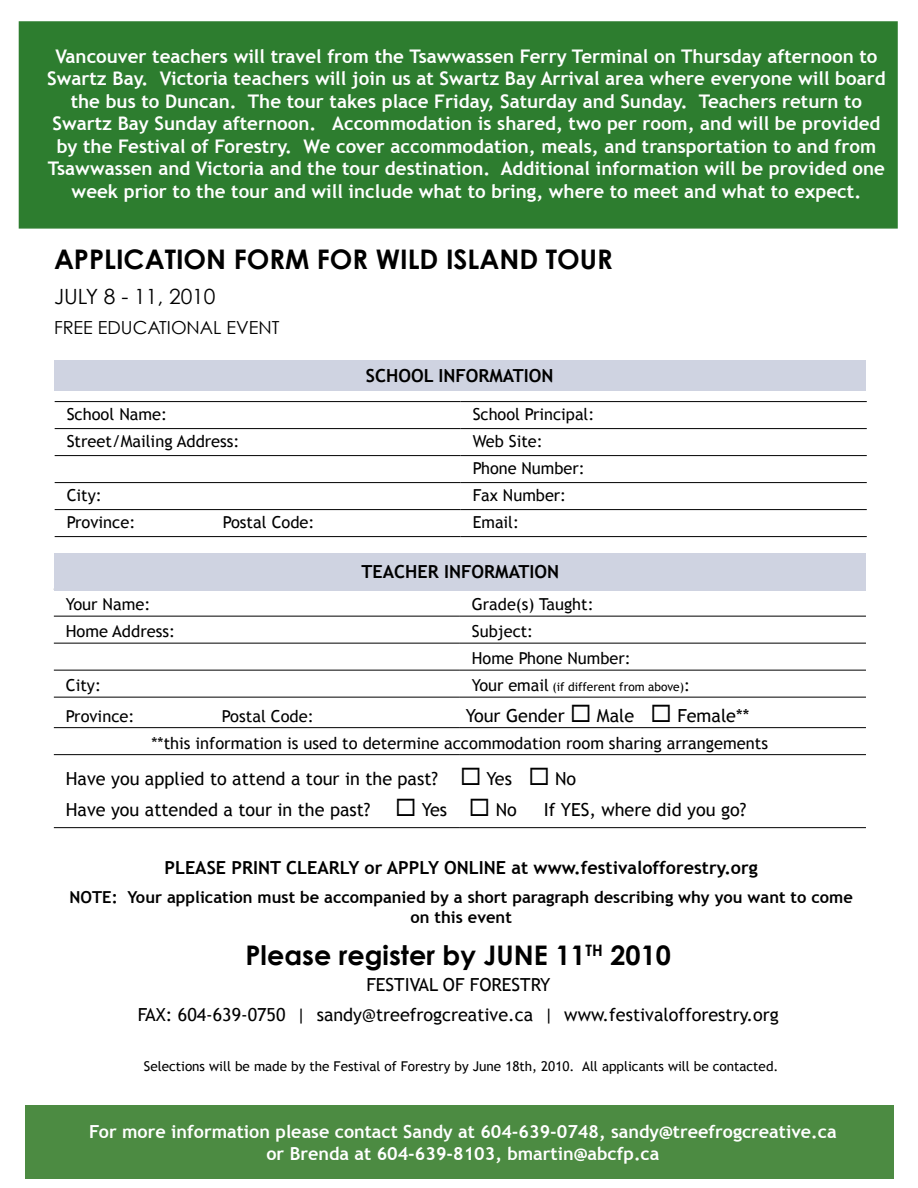
<style>
.page{position:relative;width:918px;height:1188px;background:#fff}
.page>*{position:absolute;margin:0;border:0;box-sizing:border-box;transform-origin:0 0}
.t1{font:700 27px "Century Gothic";color:#000}
.t2{font:21px "Century Gothic";color:#000}
.t3{font:700 18.75px/22.5px "Trebuchet MS";color:#fff;text-align:center}
.t4{font:18px/30.5px "Trebuchet MS";color:#000}
.t5{font:700 18px/21.6px "Trebuchet MS";color:#fff;text-align:center}
.t6{font:700 18px "Trebuchet MS";color:#000}
.t7{font:18px "Century Gothic";color:#000}
.t8{font:16.5px/27px "Trebuchet MS";color:#000}
.t9{font:700 16.5px/19.8px "Trebuchet MS";color:#000;text-align:center}
.t10{font:13.5px "Trebuchet MS";color:#000}
.t11{font:12px "Trebuchet MS";color:#000}
.s1{font-size:16.5px}
</style>
<div class="page">
<div style="left:19px;top:21px;width:879px;height:208px;background:#2d7d2f;border:2px solid #2d7d2f"></div>
<hr style="left:55px;top:401px;width:406px;height:1px;background:#000">
<hr style="left:461px;top:401px;width:406px;height:1px;background:#000">
<hr style="left:55px;top:428px;width:406px;height:1px;background:#000">
<hr style="left:461px;top:428px;width:406px;height:1px;background:#000">
<hr style="left:55px;top:455px;width:406px;height:1px;background:#000">
<hr style="left:461px;top:455px;width:406px;height:1px;background:#000">
<hr style="left:55px;top:482px;width:406px;height:1px;background:#000">
<hr style="left:461px;top:482px;width:406px;height:1px;background:#000">
<hr style="left:55px;top:509px;width:406px;height:1px;background:#000">
<hr style="left:461px;top:509px;width:406px;height:1px;background:#000">
<hr style="left:55px;top:536px;width:406px;height:1px;background:#000">
<hr style="left:461px;top:536px;width:406px;height:1px;background:#000">
<div style="left:54px;top:360px;width:811px;height:31px;background:#cfd3e1"></div>
<hr style="left:54px;top:589px;width:406px;height:1px;background:#000">
<hr style="left:54px;top:616px;width:406px;height:1px;background:#000">
<hr style="left:460px;top:616px;width:406px;height:1px;background:#000">
<hr style="left:54px;top:643px;width:406px;height:1px;background:#000">
<hr style="left:460px;top:643px;width:406px;height:1px;background:#000">
<hr style="left:54px;top:670px;width:406px;height:1px;background:#000">
<hr style="left:460px;top:670px;width:406px;height:1px;background:#000">
<hr style="left:54px;top:697px;width:406px;height:1px;background:#000">
<hr style="left:460px;top:697px;width:406px;height:1px;background:#000">
<hr style="left:54px;top:727px;width:406px;height:1px;background:#000">
<hr style="left:460px;top:727px;width:406px;height:1px;background:#000">
<hr style="left:54px;top:754px;width:406px;height:1px;background:#000">
<hr style="left:460px;top:754px;width:406px;height:1px;background:#000">
<hr style="left:54px;top:827px;width:406px;height:1px;background:#000">
<hr style="left:460px;top:827px;width:406px;height:1px;background:#000">
<div style="left:55px;top:553px;width:811px;height:38px;background:#cfd3e1"></div>
<div style="left:26px;top:1105px;width:868px;height:74px;background:#4c8b42"></div>
<p class="t3" style="left:47px;top:45px;width:840px">Vancouver teachers will travel from the Tsawwassen Ferry Terminal on Thursday afternoon to Swartz Bay. Victoria teachers will join us at Swartz Bay Arrival area where everyone will board the bus to Duncan. The tour takes place Friday, Saturday and Sunday. Teachers return to Swartz Bay Sunday afternoon. Accommodation is shared, two per room, and will be provided by the Festival of Forestry. We cover accommodation, meals, and transportation to and from Tsawwassen and Victoria and the tour destination. Additional information will be provided one week prior to the tour and will include what to bring, where to meet and what to expect.</p>
<h1 class="t1" style="left:54px;top:242px;width:543px">APPLICATION FORM FOR WILD ISLAND TOUR</h1>
<p class="t2" style="left:54px;top:284px;width:163px">JULY 8 - 11, 2010</p>
<p class="t7" style="left:54px;top:316px;width:227px">FREE EDUCATIONAL EVENT</p>
<p class="t6" style="left:366px;top:364px;width:189px">SCHOOL INFORMATION</p>
<p class="t8" style="left:67px;top:401px;width:102px">School Name:</p>
<p class="t8" style="left:473px;top:401px;width:123px">School Principal:</p>
<p class="t8" style="left:67px;top:428px;width:175px">Street/Mailing Address:</p>
<p class="t8" style="left:473px;top:428px;width:114px">Web Site:<br>Phone Number:</p>
<p class="t8" style="left:67px;top:482px;width:37px">City:</p>
<p class="t8" style="left:473px;top:482px;width:95px">Fax Number:</p>
<p class="t8" style="left:67px;top:509px;width:70px">Province:</p>
<p class="t8" style="left:223px;top:509px;width:93px">Postal Code:</p>
<p class="t8" style="left:473px;top:509px;width:48px">Email:</p>
<p class="t6" style="left:361px;top:561px;width:199px">TEACHER INFORMATION</p>
<p class="t8" style="left:66px;top:591px;width:86px">Your Name:</p>
<p class="t8" style="left:472px;top:591px;width:123px">Grade(s) Taught:</p>
<p class="t8" style="left:66px;top:618px;width:111px">Home Address:</p>
<p class="t8" style="left:472px;top:618px;width:160px">Subject:<br>Home Phone Number:</p>
<p class="t8" style="left:66px;top:672px;width:37px">City:</p>
<p class="t11" style="left:472px;top:680px;width:220px"><span class="s1">Your email</span> (if different from above)<span class="s1">:</span></p>
<p class="t8" style="left:66px;top:703px;width:70px">Province:</p>
<p class="t8" style="left:222px;top:703px;width:93px">Postal Code:</p>
<p class="t4" style="left:466px;top:700px;width:285px">Your Gender ◻ Male ◻ Female**</p>
<p class="t8" style="left:152px;top:730px;width:618px">**this information is used to determine accommodation room sharing arrangements</p>
<p class="t4" style="left:66px;top:764px;width:512px">Have you applied to attend a tour in the past? ◻ Yes ◻ No<br>Have you attended a tour in the past? ◻ Yes ◻ No</p>
<p class="t4" style="left:544px;top:794px;width:204px">If YES, where did you go?</p>
<p class="t6" style="left:165px;top:857px;width:595px">PLEASE PRINT CLEARLY or APPLY ONLINE at www.festivalofforestry.org</p>
<p class="t9" style="left:70px;top:887px;width:785px">NOTE: Your application must be accompanied by a short paragraph describing why you want to come on this event</p>
<h1 class="t1" style="left:245px;top:938px;width:427px">PLEASE REGISTER BY JUN E 11<sup>TH</sup> 2010</h1>
<p class="t4" style="left:366px;top:970px;width:19px">Festi</p>
<p class="t4" style="left:138px;top:970px;width:642px;text-indent:272px">val of Forestry<br>Fax: 604-639-0750 | sandy@treefrogcreative.ca | www.festivalofforestry.org</p>
<p class="t10" style="left:144px;top:1059px;width:636px">Selections will be made by the Festival of Forestry by June 18th, 2010. All applicants will be contacted.</p>
<p class="t5" style="left:89px;top:1121px;width:749px">For more information please contact Sandy at 604-639-0748, sandy@treefrogcreative.ca or Brenda at 604-639-8103, bmartin@abcfp.ca</p>
</div>
